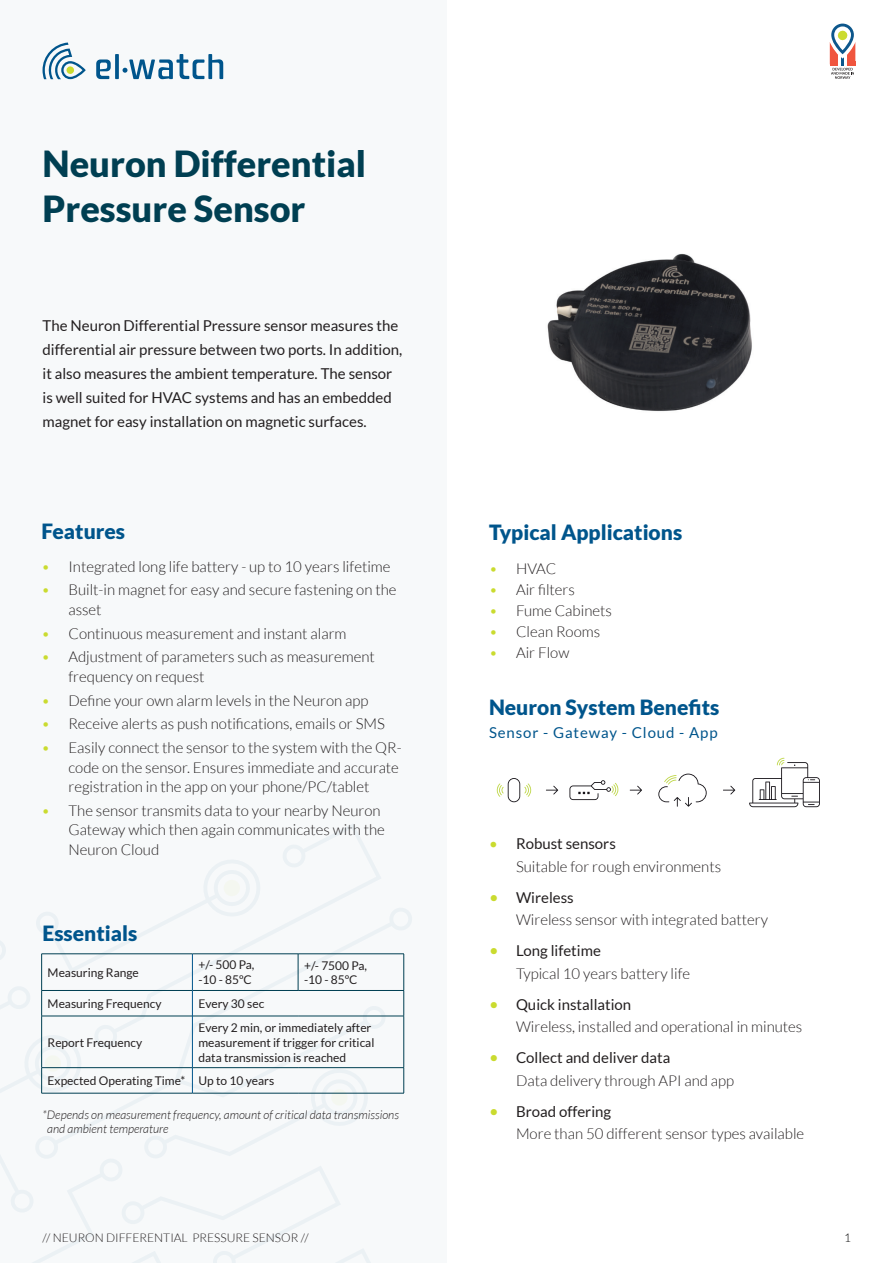
<style>
.page{position:relative;width:893px;height:1263px;background:#fff}
.page>*{position:absolute;margin:0;border:0;box-sizing:border-box;transform-origin:0 0}
.t1{font:900 36px/45px "Lato";color:#003f52}
.t2{font:900 21px "Lato";color:#00558c}
.t3{font:300 15px/22.5px "Lato";color:#231f20}
.t4{font:15px/24px "Lato";color:#231f20}
.t5{font:15px "Lato";letter-spacing:.06em;color:#00558c}
.t6{font:12px/15px "Lato";color:#231f20}
.t7{font:italic 300 12px/14.4px "Lato";color:#231f20}
.t8{font:300 12px "Lato";color:#231f20}
.t9{font:300 12px "Lato";color:#000}
.s1{color:#cadb2f}
.s2{font-weight:400;color:#cadb2f}
.s3{font-weight:400}
.s4{font-weight:400;font-size:16.5px;color:#cadb2f}
</style>
<div class="page">
<div style="left:0;top:0;width:446px;height:1263px;background:#f7f9fa"></div>
<svg style="left:283px;top:824px;width:86px;height:31px"></svg>
<svg style="left:43px;top:43px;width:43px;height:36px"></svg>
<svg style="left:96px;top:59px;width:15px;height:20px"></svg>
<svg style="left:115px;top:54px;width:4px;height:25px"></svg>
<svg style="left:123px;top:54px;width:100px;height:25px"></svg>
<img style="left:547px;top:253px;width:205px;height:158px">
<svg style="left:658px;top:774px;width:49px;height:33px"></svg>
<svg style="left:546px;top:786px;width:12px;height:8px"></svg>
<svg style="left:630px;top:786px;width:12px;height:8px"></svg>
<svg style="left:723px;top:786px;width:12px;height:8px"></svg>
<svg style="left:497px;top:778px;width:34px;height:24px"></svg>
<svg style="left:569px;top:780px;width:49px;height:20px"></svg>
<svg style="left:749px;top:758px;width:71px;height:49px"></svg>
<svg style="left:829px;top:23px;width:27px;height:56px"></svg>
<svg style="left:0;top:855px;width:412px;height:408px"></svg>
<h1 class="t1" style="left:43px;top:144px;width:325px">Neuron Differential<br>Pressure Sensor</h1>
<p class="t4" style="left:43px;top:315px;width:361px">The Neuron Differential Pressure sensor measures the differential air pressure between two ports. In addition, it also measures the ambient temperature. The sensor is well suited for HVAC systems and has an embedded magnet for easy installation on magnetic surfaces.</p>
<h2 class="t2" style="left:41px;top:523px;width:85px">Features</h2>
<p class="t3" style="left:41px;top:555px;width:351px"><span class="s1">•</span> Integrated long life battery - up to 10 years lifetime</p>
<p class="t3" style="left:68px;top:580px;width:330px;line-height:19.5px;text-indent:-27px"><span class="s1">•</span> Built-in magnet for easy and secure fastening on the asset</p>
<p class="t3" style="left:41px;top:622px;width:307px"><span class="s1">•</span> Continuous measurement and instant alarm</p>
<p class="t3" style="left:68px;top:647px;width:308px;line-height:19.5px;text-indent:-27px"><span class="s1">•</span> Adjustment of parameters such as measurement frequency on request</p>
<p class="t3" style="left:41px;top:689px;width:329px"><span class="s1">•</span> Define your own alarm levels in the Neuron app</p>
<p class="t3" style="left:41px;top:713px;width:345px"><span class="s1">•</span> Receive alerts as push notifications, emails or SMS</p>
<p class="t3" style="left:68px;top:738px;width:335px;line-height:19.5px;text-indent:-27px"><span class="s1">•</span> Easily connect the sensor to the system with the QR&shy;code on the sensor. Ensures immediate and accurate registration in the app on your phone/PC/tablet</p>
<p class="t3" style="left:68px;top:801px;width:318px;line-height:19.5px;text-indent:-27px"><span class="s1">•</span> The sensor transmits data to your nearby Neuron<br>Gateway which then again communicates with the<br>Neuron Cloud</p>
<h2 class="t2" style="left:43px;top:925px;width:96px">Essentials</h2>
<p class="t6" style="left:48px;top:966px;width:93px">Measuring Range</p>
<p class="t6" style="left:198px;top:958px;width:58px">+/- 500 Pa, -10 - 85ºC</p>
<p class="t6" style="left:304px;top:960px;width:65px;line-height:14.2px">+/- 7500 Pa, -10 - 85ºC</p>
<p class="t6" style="left:48px;top:997px;width:115px">Measuring Frequency</p>
<p class="t6" style="left:198px;top:997px;width:67px">Every 30 sec</p>
<p class="t6" style="left:48px;top:1036px;width:96px">Report Frequency</p>
<p class="t6" style="left:198px;top:1021px;width:178px">Every 2 min, or immediately after measurement if trigger for critical data transmission is reached</p>
<p class="t6" style="left:48px;top:1074px;width:228px">Expected Operating Time* Up to 10 years</p>
<p class="t7" style="left:47px;top:1108px;width:353px;text-indent:-5px">*Depends on measurement frequency, amount of critical data transmissions and ambient temperature</p>
<h2 class="t2" style="left:489px;top:524px;width:195px">Typical Applications</h2>
<p class="t3" style="left:489px;top:558px;width:69px"><span class="s1">•</span> HVAC</p>
<p class="t3" style="left:489px;top:578px;width:88px"><span class="s1">•</span> Air filters</p>
<p class="t3" style="left:489px;top:599px;width:124px"><span class="s1">•</span> Fume Cabinets</p>
<p class="t3" style="left:489px;top:620px;width:113px"><span class="s1">•</span> Clean Rooms</p>
<p class="t3" style="left:489px;top:641px;width:82px"><span class="s1">•</span> Air Flow</p>
<h2 class="t2" style="left:489px;top:695px;width:232px">Neuron System Benefits</h2>
<p class="t5" style="left:489px;top:726px;width:230px">Sensor - Gateway - Cloud - App</p>
<p class="t3" style="left:516px;top:833px;width:207px;text-indent:-27px"><span class="s2">•</span> <span class="s3">Robust sensors<br></span>Suitable for rough environments</p>
<p class="t3" style="left:516px;top:886px;width:253px;text-indent:-27px"><span class="s4">•</span> <span class="s3">Wireless<br></span>Wireless sensor with integrated battery</p>
<p class="t3" style="left:516px;top:940px;width:176px;text-indent:-27px"><span class="s4">•</span> <span class="s3">Long lifetime<br></span>Typical 10 years battery life</p>
<p class="t3" style="left:516px;top:993px;width:288px;text-indent:-27px"><span class="s4">•</span> <span class="s3">Quick installation<br></span>Wireless, installed and operational in minutes</p>
<p class="t3" style="left:516px;top:1047px;width:220px;text-indent:-27px"><span class="s4">•</span> <span class="s3">Collect and deliver data<br></span>Data delivery through API and app</p>
<p class="t3" style="left:516px;top:1100px;width:290px;text-indent:-27px"><span class="s4">•</span> <span class="s3">Broad offering<br></span>More than 50 different sensor types available</p>
<p class="t8" style="left:43px;top:1231px;width:268px">// NEURON DIFFERENTIAL PRESSURE SENSOR //</p>
<p class="t9" style="left:844px;top:1231px;width:8px">1</p>
</div>
